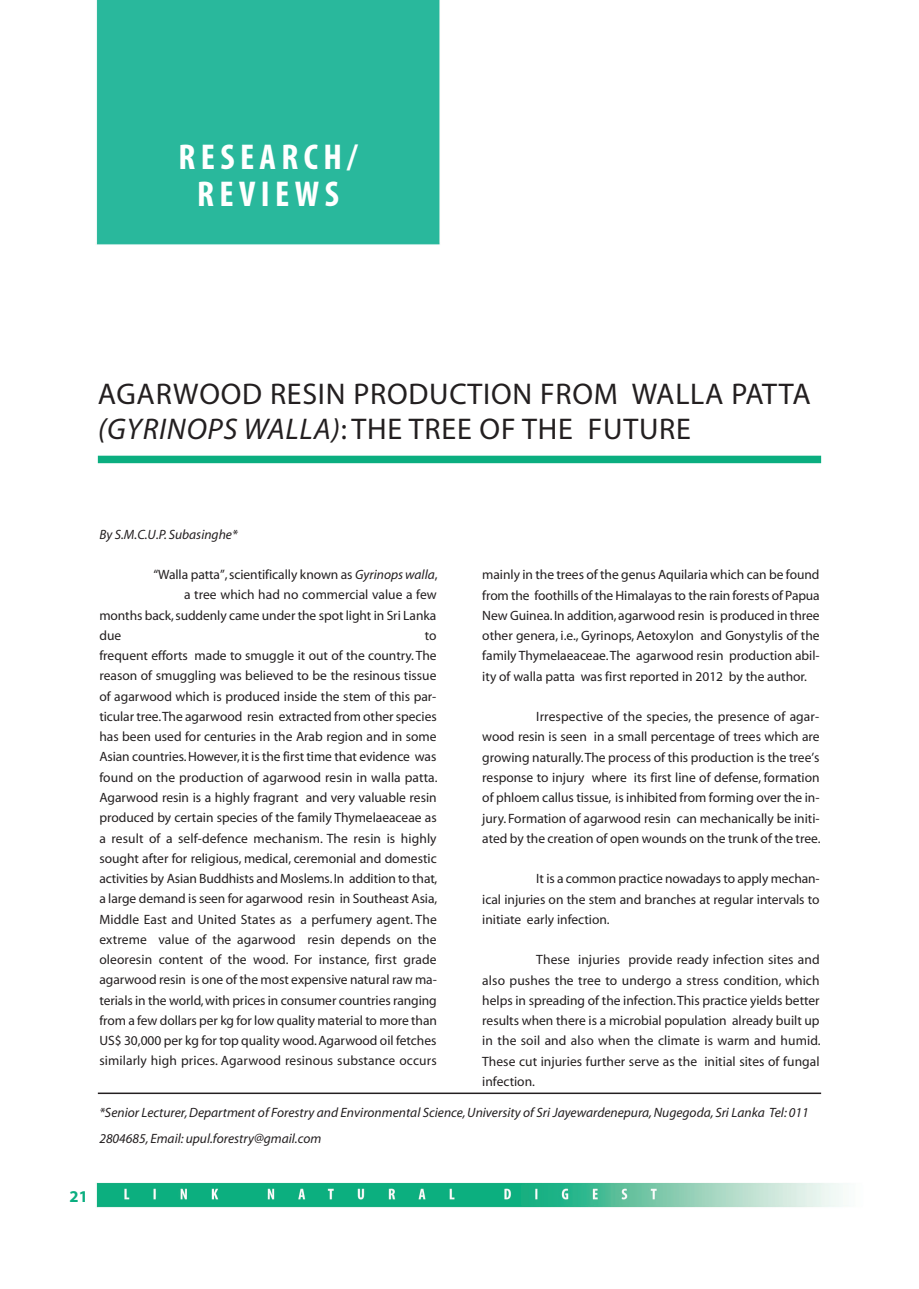
<style>
.page{position:relative;width:919px;height:1289px;background:#fff}
.page>*{position:absolute;margin:0;border:0;box-sizing:border-box;transform-origin:0 0}
.t1{font:700 condensed 36px/37.5px "Myriad Pro";letter-spacing:.15em;color:#fff;text-align:center}
.t2{font:30px/34.5px "Myriad";letter-spacing:.025em;color:#231f20}
.t3{font:700 16.5px "Myriad";color:#0bae80}
.t4{font:13.5px/20.2px "Myriad";color:#231f20;text-align:justify}
.t5{font:italic 13.5px/25.5px "Myriad";color:#231f20}
.s1{font-style:italic}
</style>
<div class="page">
<img style="left:96px;top:0;width:752px;height:1208px">
<hr style="left:98px;top:1092px;width:723px;height:2px;background:#231f20">
<div style="left:98px;top:455px;width:723px;height:8px;background:#0bae80"></div>
<svg style="left:180px;top:600px;width:4px;height:3px"></svg>
<h1 class="t1" style="left:178px;top:141px;width:180px">RESEARCH/<br>REVIEWS</h1>
<h2 class="t2" style="left:98px;top:379px;width:714px">AGARWOOD RESIN PRODUCTION FROM WALLA PATTA <span class="s1">(GYRINOPS WALLA)</span>: THE TREE OF THE FUTURE</h2>
<p class="t5" style="left:99px;top:522px;width:140px">By S.M.C.U.P. Subasinghe*</p>
<p class="t4" style="left:153px;top:565px;width:286px">“Walla patta”, scientifically known as <span class="s1">Gyrinops walla</span>,</p>
<p class="t4" style="left:184px;top:586px;width:254px">a tree which had no commercial value a few</p>
<p class="t4" style="left:99px;top:606px;width:338px">months back, suddenly came under the spot light in Sri Lanka</p>
<p class="t4" style="left:99px;top:626px;width:24px">due</p>
<p class="t4" style="left:482px;top:566px;width:339px">mainly in the trees of the genus Aquilaria which can be found from the foothills of the Himalayas to the rain forests of Papua New Guinea. In addition, agarwood resin is produced in three other genera, i.e., Gyrinops, Aetoxylon and Gonystylis of the family Thymelaeaceae. The agarwood resin production abil&shy;ity of walla patta was first reported in 2012 by the author.</p>
<p class="t4" style="left:482px;top:707px;width:340px;text-indent:54px">Irrespective of the species, the presence of agar&shy;wood resin is seen in a small percentage of trees which are growing naturally. The process of this production is the tree’s response to injury where its first line of defense, formation of phloem callus tissue, is inhibited from forming over the in&shy;jury. Formation of agarwood resin can mechanically be initi&shy;ated by the creation of open wounds on the trunk of the tree.</p>
<p class="t4" style="left:482px;top:869px;width:339px;text-indent:54px">It is a common practice nowadays to apply mechan&shy;ical injuries on the stem and branches at regular intervals to initiate early infection.</p>
<p class="t4" style="left:482px;top:950px;width:340px;text-indent:54px">These injuries provide ready infection sites and also pushes the tree to undergo a stress condition, which helps in spreading of the infection. This practice yields better results when there is a microbial population already built up in the soil and also when the climate is warm and humid.<br>These cut injuries further serve as the initial sites of fungal infection.</p>
<p class="t5" style="left:99px;top:1101px;width:711px">*Senior Lecturer, Department of Forestry and Environmental Science, University of Sri Jayewardenepura, Nugegoda, Sri Lanka Tel: 011<br>2804685, Email: upul.forestry@gmail.com</p>
<p class="t4" style="left:99px;top:626px;width:340px;text-indent:325px">to frequent efforts made to smuggle it out of the country. The reason of smuggling was believed to be the resinous tissue of agarwood which is produced inside the stem of this par&shy;ticular tree. The agarwood resin extracted from other species has been used for centuries in the Arab region and in some Asian countries. However, it is the first time that evidence was found on the production of agarwood resin in walla patta.<br>Agarwood resin is a highly fragrant and very valuable resin produced by certain species of the family Thymelaeaceae as a result of a self-defence mechanism. The resin is highly sought after for religious, medical, ceremonial and domestic activities by Asian Buddhists and Moslems. In addition to that, a large demand is seen for agarwood resin in Southeast Asia, Middle East and United States as a perfumery agent. The extreme value of the agarwood resin depends on the oleoresin content of the wood. For instance, first grade agarwood resin is one of the most expensive natural raw ma&shy;terials in the world, with prices in consumer countries ranging from a few dollars per kg for low quality material to more than US$ 30,000 per kg for top quality wood. Agarwood oil fetches similarly high prices. Agarwood resinous substance occurs</p>
<p class="t3" style="left:70px;top:1190px;width:20px">21</p>
</div>
